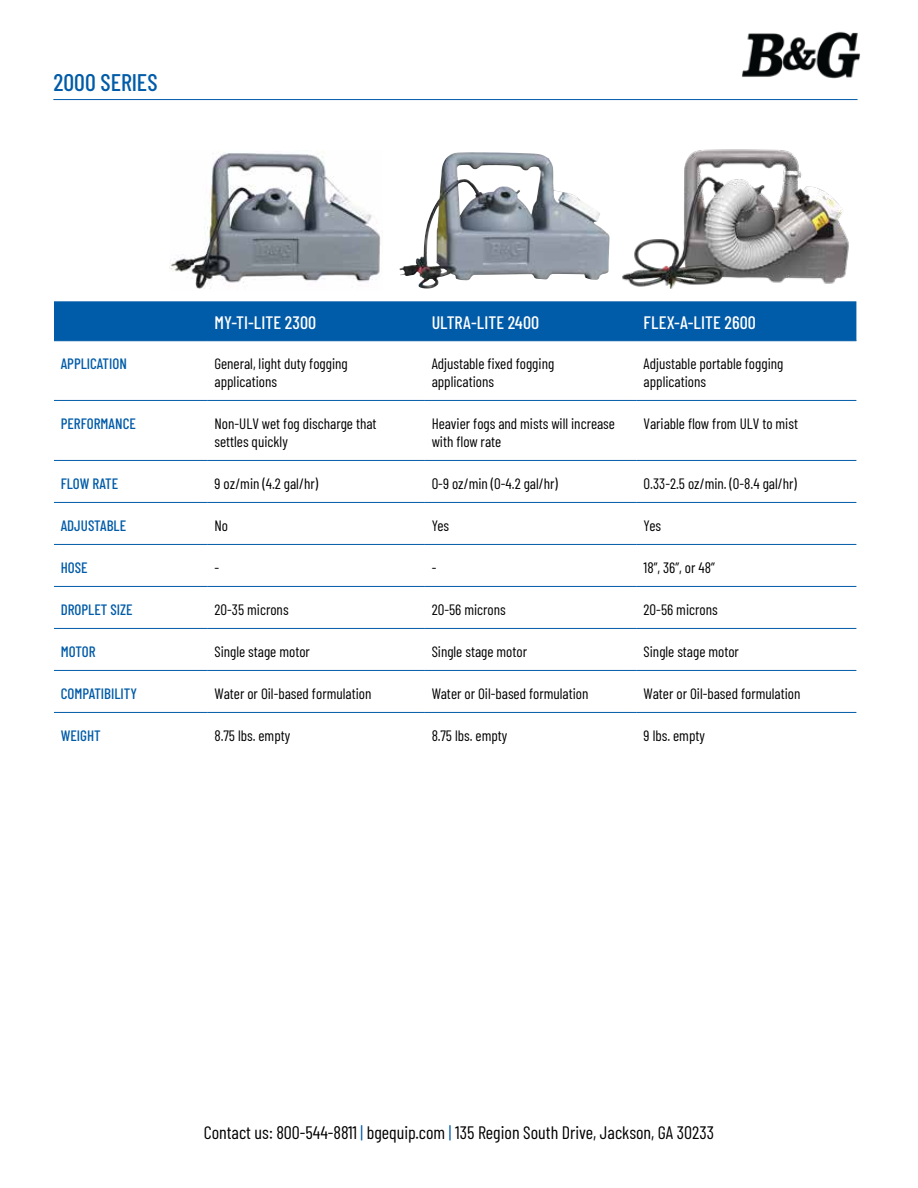
<style>
.page{position:relative;width:918px;height:1188px;background:#fff}
.page>*{position:absolute;margin:0;border:0;box-sizing:border-box;transform-origin:0 0}
.t1{font:500 24px "Barlow Condensed";letter-spacing:.005em;color:#005ba8}
.t2{font:18px "Barlow Condensed";color:#000}
.t3{font:500 18px "Barlow Condensed";letter-spacing:.005em;color:#fff}
.t4{font:15px/18px "Barlow Condensed";color:#000}
.t5{font:500 15px "Barlow Condensed";color:#005ba8}
.s1{color:#005ba8}
</style>
<div class="page">
<hr style="left:53px;top:99px;width:805px;height:1px;background:#005ba8">
<img style="left:718px;top:31px;width:142px;height:70px">
<div style="left:54px;top:301px;width:802px;height:39px;background:#005ba8"></div>
<hr style="left:54px;top:400px;width:154px;height:1px;background:#005ba8">
<hr style="left:208px;top:400px;width:217px;height:1px;background:#005ba8">
<hr style="left:425px;top:400px;width:212px;height:1px;background:#005ba8">
<hr style="left:637px;top:400px;width:219px;height:1px;background:#005ba8">
<hr style="left:54px;top:460px;width:154px;height:1px;background:#005ba8">
<hr style="left:208px;top:460px;width:217px;height:1px;background:#005ba8">
<hr style="left:425px;top:460px;width:212px;height:1px;background:#005ba8">
<hr style="left:637px;top:460px;width:219px;height:1px;background:#005ba8">
<hr style="left:54px;top:502px;width:154px;height:1px;background:#005ba8">
<hr style="left:208px;top:502px;width:217px;height:1px;background:#005ba8">
<hr style="left:425px;top:502px;width:212px;height:1px;background:#005ba8">
<hr style="left:637px;top:502px;width:219px;height:1px;background:#005ba8">
<hr style="left:54px;top:544px;width:154px;height:1px;background:#005ba8">
<hr style="left:208px;top:544px;width:217px;height:1px;background:#005ba8">
<hr style="left:425px;top:544px;width:212px;height:1px;background:#005ba8">
<hr style="left:637px;top:544px;width:219px;height:1px;background:#005ba8">
<hr style="left:54px;top:586px;width:154px;height:1px;background:#005ba8">
<hr style="left:208px;top:586px;width:217px;height:1px;background:#005ba8">
<hr style="left:425px;top:586px;width:212px;height:1px;background:#005ba8">
<hr style="left:637px;top:586px;width:219px;height:1px;background:#005ba8">
<hr style="left:54px;top:628px;width:154px;height:1px;background:#005ba8">
<hr style="left:208px;top:628px;width:217px;height:1px;background:#005ba8">
<hr style="left:425px;top:628px;width:212px;height:1px;background:#005ba8">
<hr style="left:637px;top:628px;width:219px;height:1px;background:#005ba8">
<hr style="left:54px;top:670px;width:154px;height:1px;background:#005ba8">
<hr style="left:208px;top:670px;width:217px;height:1px;background:#005ba8">
<hr style="left:425px;top:670px;width:212px;height:1px;background:#005ba8">
<hr style="left:637px;top:670px;width:219px;height:1px;background:#005ba8">
<hr style="left:54px;top:712px;width:154px;height:1px;background:#005ba8">
<hr style="left:208px;top:712px;width:217px;height:1px;background:#005ba8">
<hr style="left:425px;top:712px;width:212px;height:1px;background:#005ba8">
<hr style="left:637px;top:712px;width:219px;height:1px;background:#005ba8">
<hr style="left:54px;top:340px;width:154px;height:1px;background:#005ba8">
<hr style="left:208px;top:340px;width:217px;height:1px;background:#005ba8">
<hr style="left:425px;top:340px;width:212px;height:1px;background:#005ba8">
<hr style="left:637px;top:340px;width:219px;height:1px;background:#005ba8">
<img style="left:170px;top:152px;width:211px;height:137px">
<img style="left:400px;top:152px;width:210px;height:137px">
<img style="left:622px;top:149px;width:227px;height:140px">
<h1 class="t1" style="left:53px;top:65px;width:106px">2000 SERIES</h1>
<p class="t3" style="left:215px;top:309px;width:103px">MY-TI-LITE 2300</p>
<p class="t3" style="left:432px;top:309px;width:109px">ULTRA-LITE 2400</p>
<p class="t3" style="left:644px;top:309px;width:114px">FLEX-A-LITE 2600</p>
<p class="t5" style="left:61px;top:353px;width:68px">APPLICATION</p>
<p class="t4" style="left:215px;top:353px;width:135px">General, light duty fogging applications</p>
<p class="t4" style="left:432px;top:353px;width:124px">Adjustable fixed fogging applications</p>
<p class="t4" style="left:644px;top:353px;width:141px">Adjustable portable fogging applications</p>
<p class="t5" style="left:61px;top:413px;width:77px">PERFORMANCE</p>
<p class="t4" style="left:215px;top:413px;width:163px">Non-ULV wet fog discharge that settles quickly</p>
<p class="t4" style="left:432px;top:413px;width:185px">Heavier fogs and mists will increase with flow rate</p>
<p class="t4" style="left:644px;top:413px;width:156px">Variable flow from ULV to mist</p>
<p class="t5" style="left:61px;top:473px;width:59px">FLOW RATE</p>
<p class="t4" style="left:215px;top:473px;width:105px">9 oz/min (4.2 gal/hr)</p>
<p class="t4" style="left:432px;top:473px;width:128px">0-9 oz/min (0-4.2 gal/hr)</p>
<p class="t4" style="left:644px;top:473px;width:155px">0.33-2.5 oz/min. (0-8.4 gal/hr)</p>
<p class="t5" style="left:61px;top:515px;width:67px">ADJUSTABLE</p>
<p class="t4" style="left:215px;top:515px;width:15px">No</p>
<p class="t4" style="left:432px;top:515px;width:19px">Yes</p>
<p class="t4" style="left:644px;top:515px;width:19px">Yes</p>
<p class="t5" style="left:61px;top:557px;width:28px">HOSE</p>
<p class="t4" style="left:215px;top:557px;width:6px">-</p>
<p class="t4" style="left:432px;top:557px;width:6px">-</p>
<p class="t4" style="left:644px;top:557px;width:73px">18”, 36”, or 48”</p>
<p class="t5" style="left:61px;top:599px;width:73px">DROPLET SIZE</p>
<p class="t4" style="left:215px;top:599px;width:76px">20-35 microns</p>
<p class="t4" style="left:432px;top:599px;width:76px">20-56 microns</p>
<p class="t4" style="left:644px;top:599px;width:76px">20-56 microns</p>
<p class="t5" style="left:61px;top:641px;width:36px">MOTOR</p>
<p class="t4" style="left:215px;top:641px;width:97px">Single stage motor</p>
<p class="t4" style="left:432px;top:641px;width:97px">Single stage motor</p>
<p class="t4" style="left:644px;top:641px;width:97px">Single stage motor</p>
<p class="t5" style="left:61px;top:683px;width:78px">COMPATIBILITY</p>
<p class="t4" style="left:215px;top:683px;width:158px">Water or Oil-based formulation</p>
<p class="t4" style="left:432px;top:683px;width:158px">Water or Oil-based formulation</p>
<p class="t4" style="left:644px;top:683px;width:158px">Water or Oil-based formulation</p>
<p class="t5" style="left:61px;top:725px;width:42px">WEIGHT</p>
<p class="t4" style="left:215px;top:725px;width:77px">8.75 lbs. empty</p>
<p class="t4" style="left:432px;top:725px;width:77px">8.75 lbs. empty</p>
<p class="t4" style="left:644px;top:725px;width:63px">9 lbs. empty</p>
<p class="t2" style="left:204px;top:1120px;width:512px">Contact us: 800-544-8811 <span class="s1">|</span> bgequip.com <span class="s1">|</span> 135 Region South Drive, Jackson, GA 30233</p>
</div>
